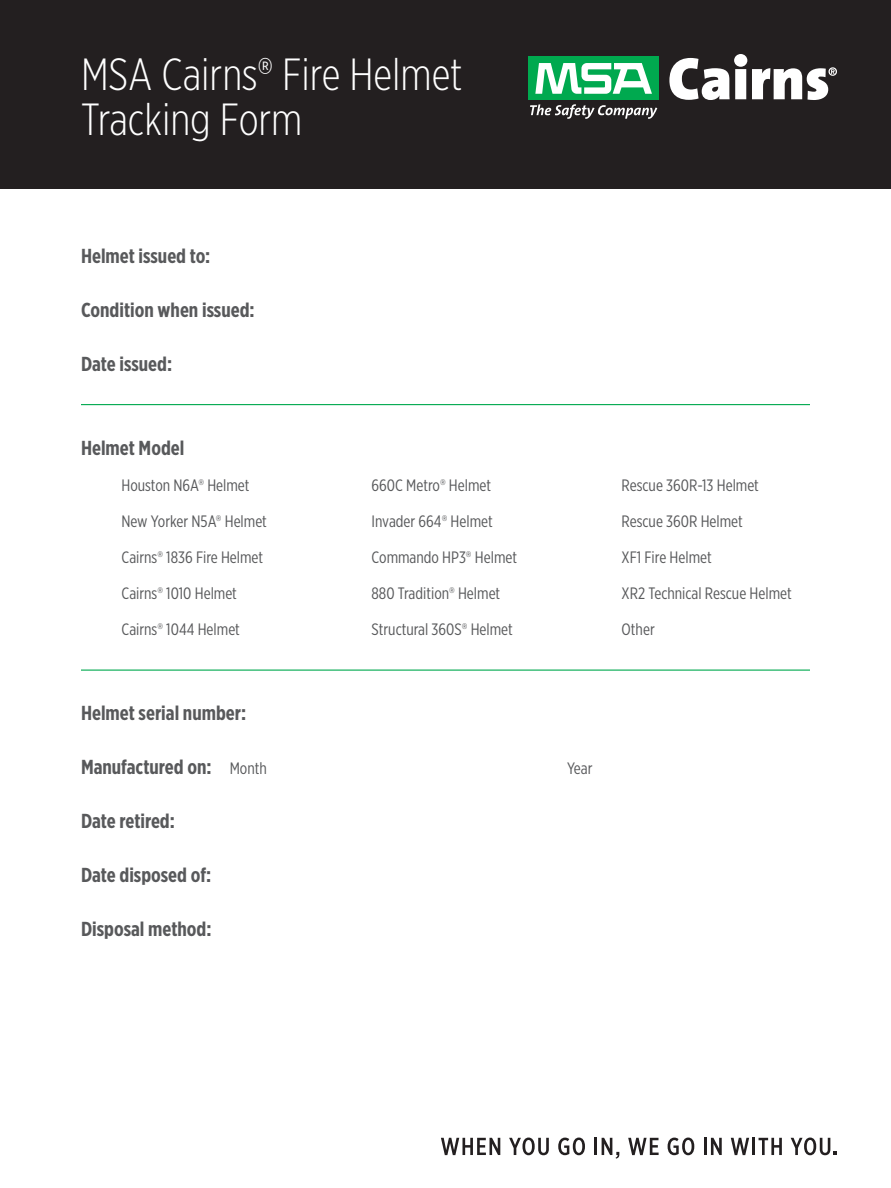
<style>
.page{position:relative;width:891px;height:1188px;background:#fff}
.page>*{position:absolute;margin:0;border:0;box-sizing:border-box;transform-origin:0 0}
.t1{font:300 45px/45px "Gotham X Narrow";color:#fff}
.t2{font:700 20.25px "Gotham X Narrow";color:#58595b}
.t3{font:16.5px/36px "Gotham X Narrow";color:#58595b}
.s1{font-weight:400;font-size:16.5px}
</style>
<div class="page">
<div style="left:0;top:0;width:891px;height:189px;background:#231f20"></div>
<div style="left:529px;top:57px;width:130px;height:43px;background:#00a94f"></div>
<svg style="left:535px;top:63px;width:117px;height:31px"></svg>
<svg style="left:530px;top:104px;width:127px;height:15px"></svg>
<svg style="left:669px;top:54px;width:168px;height:46px"></svg>
<svg style="left:441px;top:1138px;width:59px;height:17px"></svg>
<svg style="left:509px;top:1138px;width:40px;height:17px"></svg>
<svg style="left:558px;top:1138px;width:27px;height:17px"></svg>
<svg style="left:595px;top:1138px;width:24px;height:21px"></svg>
<svg style="left:628px;top:1138px;width:31px;height:17px"></svg>
<svg style="left:668px;top:1138px;width:26px;height:17px"></svg>
<hr style="left:704px;top:1138px;width:3px;height:17px;background:#231f20">
<svg style="left:711px;top:1138px;width:11px;height:17px"></svg>
<svg style="left:731px;top:1138px;width:51px;height:17px"></svg>
<svg style="left:791px;top:1138px;width:46px;height:17px"></svg>
<hr style="left:81px;top:404px;width:729px;height:1px;background:#00a94f">
<hr style="left:81px;top:670px;width:729px;height:1px;background:#00a94f">
<h1 class="t1" style="left:81px;top:51px;width:383px">MSA Cairns® Fire Helmet<br>Tracking Form</h1>
<p class="t2" style="left:81px;top:243px;width:131px">Helmet issued to:</p>
<p class="t2" style="left:81px;top:297px;width:175px">Condition when issued:</p>
<p class="t2" style="left:81px;top:351px;width:93px">Date issued:</p>
<p class="t2" style="left:81px;top:435px;width:105px">Helmet Model</p>
<p class="t3" style="left:122px;top:467px;width:147px">Houston N6A® Helmet<br>New Yorker N5A® Helmet<br>Cairns® 1836 Fire Helmet<br>Cairns® 1010 Helmet<br>Cairns® 1044 Helmet</p>
<p class="t3" style="left:372px;top:467px;width:147px">660C Metro® Helmet<br>Invader 664® Helmet<br>Commando HP3® Helmet<br>880 Tradition® Helmet<br>Structural 360S® Helmet</p>
<p class="t3" style="left:622px;top:467px;width:172px">Rescue 360R-13 Helmet<br>Rescue 360R Helmet<br>XF1 Fire Helmet<br>XR2 Technical Rescue Helmet<br>Other</p>
<p class="t2" style="left:81px;top:700px;width:167px">Helmet serial number:</p>
<p class="t2" style="left:81px;top:754px;width:187px">Manufactured on: <span class="s1">Month</span></p>
<p class="t3" style="left:567px;top:750px;width:27px">Year</p>
<p class="t2" style="left:81px;top:808px;width:95px">Date retired:</p>
<p class="t2" style="left:81px;top:862px;width:132px">Date disposed of:</p>
<p class="t2" style="left:81px;top:917px;width:132px">Disposal method:</p>
</div>
